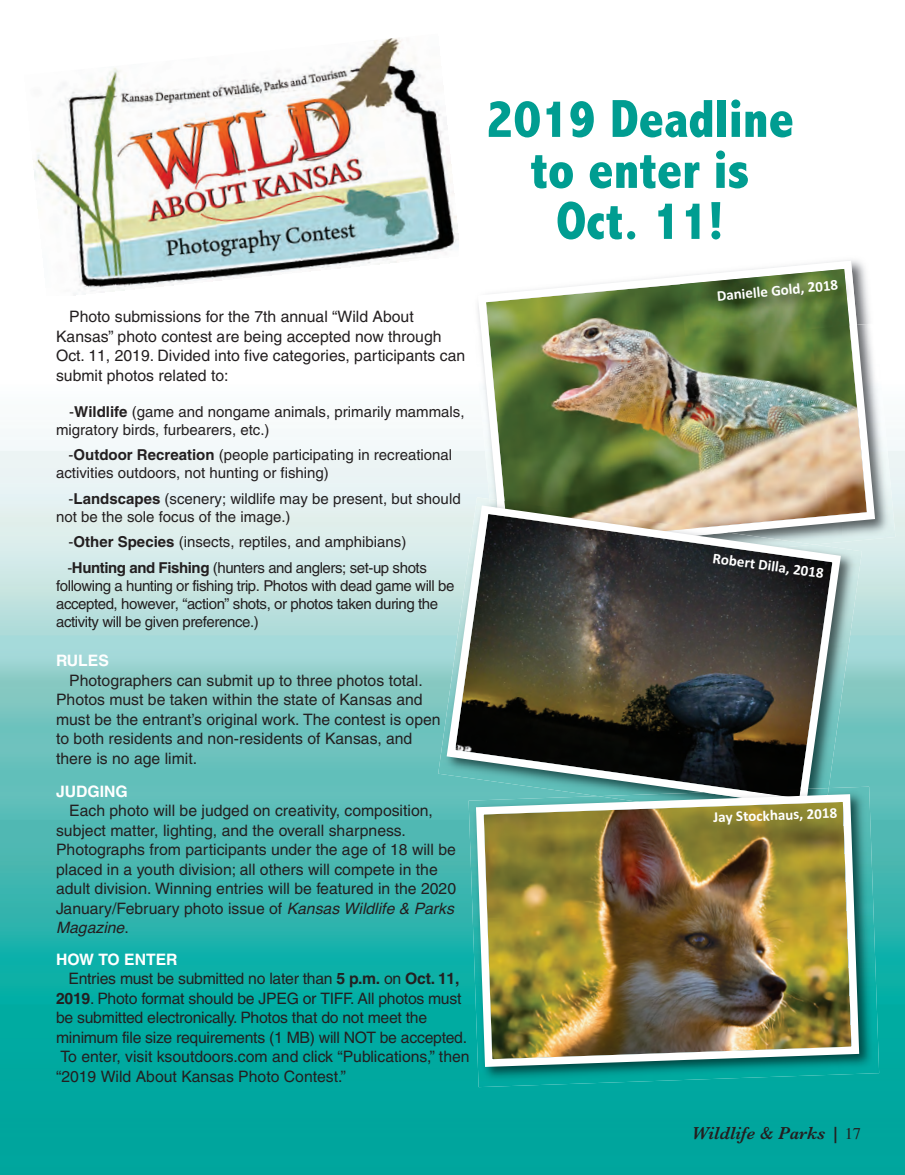
<style>
.page{position:relative;width:905px;height:1175px;background:#fff}
.page>*{position:absolute;margin:0;border:0;box-sizing:border-box;transform-origin:0 0}
.t1{font:800 condensed 54px/51px "Abadi";color:#009d91;text-align:center}
.t2{font:italic 600 18px "Baskerville";color:#231f20}
.t3{font:15.75px/19.5px "Helvetica";color:#231f20}
.t4{font:700 15.75px "Helvetica";color:#fff}
.t5{font:italic 15.75px "Helvetica";color:#231f20}
.t6{font:15px/18px "Helvetica";color:#231f20}
.t7{font:15px/18px "Helvetica";letter-spacing:-.03em;color:#231f20}
.t8{font:700 15px "Calibri";color:#fff}
.s1{font-weight:700}
.s2{font-style:italic}
.s3{font-style:normal}
.s4{font-family:"Times";font-weight:400;font-style:normal;font-size:16.5px}
</style>
<div class="page">
<img style="left:0;top:435px;width:904px;height:739px">
<img style="left:879px;top:418px;width:16px;height:135px">
<img style="left:473px;top:276px;width:406px;height:282px">
<img style="left:438px;top:497px;width:423px;height:309px">
<img style="left:442px;top:501px;width:403px;height:310px">
<img style="left:34px;top:38px;width:425px;height:258px">
<img style="left:841px;top:260px;width:34px;height:64px">
<img style="left:679px;top:261px;width:177px;height:65px">
<img style="left:680px;top:269px;width:169px;height:72px">
<img style="left:468px;top:786px;width:411px;height:301px">
<img style="left:598px;top:788px;width:230px;height:2px">
<img style="left:703px;top:788px;width:105px;height:2px">
<img style="left:746px;top:789px;width:54px;height:1px">
<img style="left:472px;top:790px;width:390px;height:280px">
<p class="t3" style="left:56px;top:308px;width:410px;text-indent:13px">Photo submissions for the 7th annual “Wild About Kansas” photo contest are being accepted now through Oct. 11, 2019. Divided into five categories, participants can submit photos related to:</p>
<p class="t6" style="left:56px;top:404px;width:410px;text-indent:13px">-<span class="s1">Wildlife</span> (game and nongame animals, primarily mammals, migratory birds, furbearers, etc.)</p>
<p class="t6" style="left:56px;top:447px;width:397px;text-indent:13px">-<span class="s1">Outdoor Recreation</span> (people participating in recreational activities outdoors, not hunting or fishing)</p>
<p class="t6" style="left:56px;top:491px;width:406px;text-indent:13px">-<span class="s1">Landscapes</span> (scenery; wildlife may be present, but should not be the sole focus of the image.)</p>
<p class="t6" style="left:67px;top:531px;width:361px;line-height:25.5px">-<span class="s1">Other Species</span> (insects, reptiles, and amphibians) -<span class="s1">Hunting and Fishing</span> (hunters and anglers; set-up shots</p>
<p class="t7" style="left:56px;top:578px;width:400px">following a hunting or fishing trip. Photos with dead game will be accepted, however, “action” shots, or photos taken during the activity will be given preference.)</p>
<p class="t4" style="left:56px;top:654px;width:54px">RULES</p>
<p class="t3" style="left:69px;top:671px;width:355px">Photographers can submit up to three photos total.</p>
<p class="t3" style="left:56px;top:691px;width:368px">Photos must be taken within the state of Kansas and</p>
<p class="t3" style="left:56px;top:710px;width:386px">must be the entrant’s original work. The contest is open</p>
<p class="t3" style="left:56px;top:730px;width:358px">to both residents and non-residents of Kansas, and</p>
<p class="t3" style="left:56px;top:749px;width:142px">there is no age limit.</p>
<p class="t4" style="left:56px;top:785px;width:73px">JUDGING</p>
<p class="t3" style="left:69px;top:802px;width:365px">Each photo will be judged on creativity, composition,</p>
<p class="t3" style="left:56px;top:821px;width:351px">subject matter, lighting, and the overall sharpness.</p>
<p class="t3" style="left:56px;top:841px;width:401px">Photographs from participants under the age of 18 will be</p>
<p class="t3" style="left:56px;top:860px;width:383px">placed in a youth division; all others will compete in the</p>
<p class="t3" style="left:56px;top:880px;width:401px">adult division. Winning entries will be featured in the 2020</p>
<p class="t3" style="left:56px;top:899px;width:399px">January/February photo issue of <span class="s2">Kansas Wildlife &amp; Parks</span></p>
<p class="t5" style="left:56px;top:921px;width:74px">Magazine<span class="s3">.</span></p>
<p class="t4" style="left:56px;top:953px;width:123px">HOW TO ENTER</p>
<p class="t3" style="left:68px;top:970px;width:392px">Entries must be submitted no later than <span class="s1">5 p.m.</span> on <span class="s1">Oct. 11,</span></p>
<p class="t3" style="left:56px;top:989px;width:407px"><span class="s1">2019</span>. Photo format should be JPEG or TIFF. All photos must</p>
<p class="t3" style="left:56px;top:1009px;width:372px">be submitted electronically. Photos that do not meet the</p>
<p class="t3" style="left:56px;top:1028px;width:412px">minimum file size requirements (1 MB) will NOT be accepted.</p>
<p class="t3" style="left:60px;top:1048px;width:410px">To enter, visit ksoutdoors.com and click “Publications,” then</p>
<p class="t3" style="left:56px;top:1067px;width:291px">“2019 Wild About Kansas Photo Contest.”</p>
<p class="t1" style="left:486px;top:93px;width:309px">2019 Deadline to enter is<br>Oct. 11!</p>
<p class="t8" style="left:716px;top:287px;width:123px;rotate:-5deg">Danielle Gold, 2018</p>
<p class="t8" style="left:714px;top:548px;width:113px;rotate:8deg">Robert Dilla, 2018</p>
<p class="t8" style="left:712px;top:808px;width:125px;rotate:-2deg">Jay Stockhaus, 2018</p>
<p class="t2" style="left:691px;top:1122px;width:171px">Wildlife &amp; Parks | <span class="s4">17</span></p>
</div>
